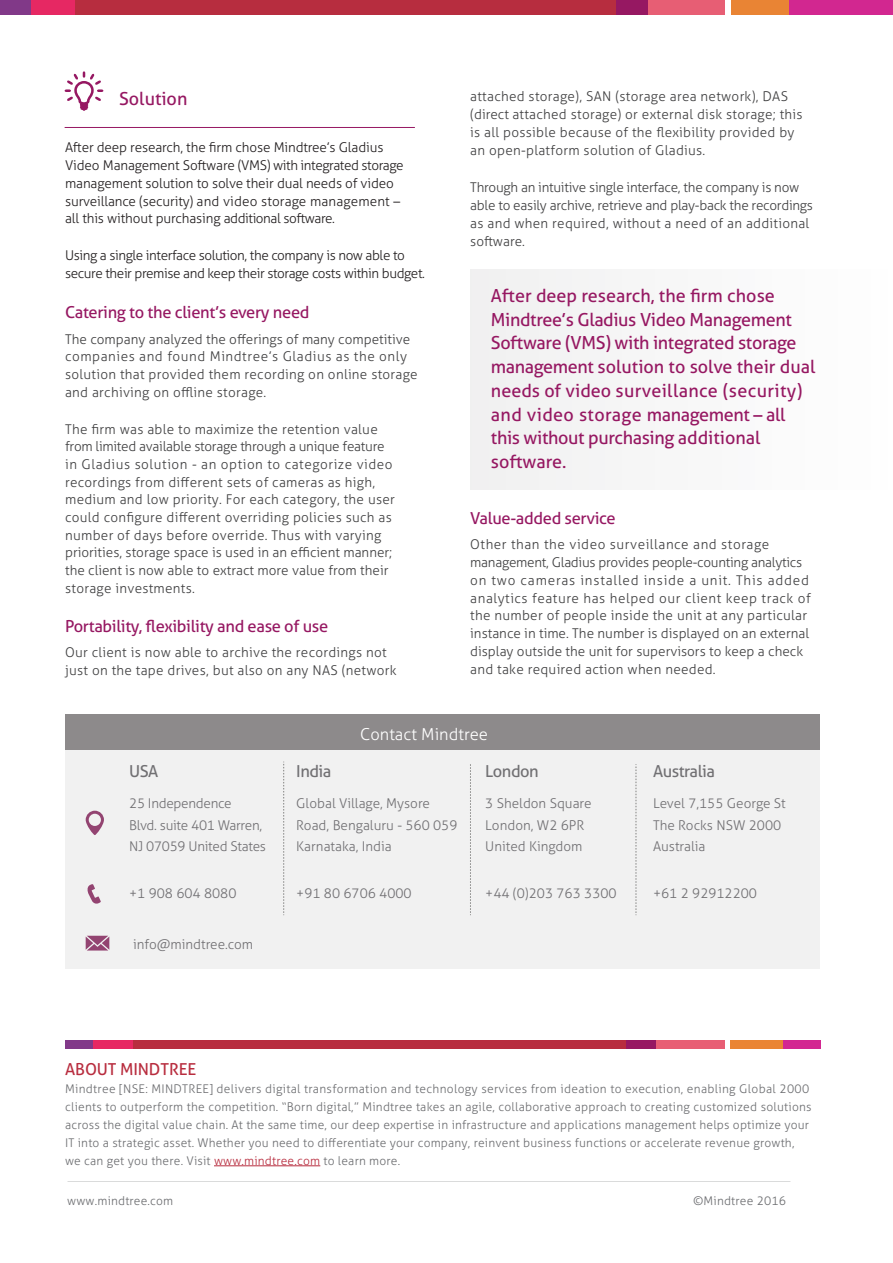
<style>
.page{position:relative;width:893px;height:1263px;background:#fff}
.page>*{position:absolute;margin:0;border:0;box-sizing:border-box;transform-origin:0 0}
.t1{font:18px/23.7px "Aller Typo";letter-spacing:-.015em;color:#961862}
.t2{font:16.5px "Aller Typo";letter-spacing:-.02em;color:#961862}
.t3{font:16.5px "Aller Typo";letter-spacing:-.03em;color:#717073}
.t4{font:300 16.5px "Aller Typo";color:#fff}
.t5{font:16.5px "Aller Typo";letter-spacing:-.005em;color:#b82d3f}
.t6{font:300 13.5px/17.7px "Aller Typo";letter-spacing:.02em;color:#404041}
.t7{font:300 13.5px/17.7px "Aller Typo";letter-spacing:-.01em;color:#231f20}
.t8{font:300 13.5px/21.5px "Aller Typo";color:#717073}
.t9{font:300 13.5px/17.9px "Aller Typo";letter-spacing:-.02em;color:#404041}
.t10{font:300 13.5px/17.7px "Aller Typo";letter-spacing:-.03em;color:#231f20}
.t11{font:300 13.5px/21.5px "Aller Typo";letter-spacing:-.02em;color:#717073}
.t12{font:300 12px/18px "Aller Typo";letter-spacing:.015em;color:#6d6e71}
.s1{color:#b82d3f}
</style>
<div class="page">
<div style="left:74px;top:0;width:543px;height:15px;background:#b72d3f"></div>
<div style="left:789px;top:0;width:104px;height:15px;background:#d22790"></div>
<div style="left:635px;top:0;width:89px;height:15px;background:#e75e74"></div>
<div style="left:616px;top:0;width:32px;height:15px;background:#961862"></div>
<div style="left:731px;top:0;width:58px;height:15px;background:#e98434"></div>
<div style="left:31px;top:0;width:44px;height:15px;background:#e62863"></div>
<div style="left:0;top:0;width:31px;height:15px;background:#813988"></div>
<div style="left:133px;top:1040px;width:493px;height:8px;background:#b82d3f"></div>
<div style="left:783px;top:1040px;width:37px;height:8px;background:#d32791"></div>
<div style="left:643px;top:1040px;width:81px;height:8px;background:#e85e74"></div>
<div style="left:626px;top:1040px;width:29px;height:8px;background:#971862"></div>
<div style="left:730px;top:1040px;width:53px;height:8px;background:#ea8534"></div>
<div style="left:93px;top:1040px;width:40px;height:8px;background:#e72863"></div>
<div style="left:65px;top:1040px;width:28px;height:8px;background:#823989"></div>
<hr style="left:214px;top:1165px;width:106px;height:1px;background:#b82d3f">
<hr style="left:65px;top:127px;width:350px;height:1px;background:#961862">
<div style="left:470px;top:269px;width:423px;height:221px;background:#f7f7f7"></div>
<div style="left:65px;top:715px;width:755px;height:36px;background:#8d8a8b"></div>
<div style="left:65px;top:751px;width:755px;height:218px;background:#f1f1f1"></div>
<svg style="left:86px;top:811px;width:18px;height:24px"></svg>
<svg style="left:88px;top:884px;width:13px;height:20px"></svg>
<svg style="left:86px;top:936px;width:23px;height:14px"></svg>
<svg style="left:283px;top:762px;width:1px;height:153px"></svg>
<svg style="left:470px;top:764px;width:1px;height:151px"></svg>
<svg style="left:636px;top:764px;width:1px;height:151px"></svg>
<svg style="left:65px;top:71px;width:38px;height:40px"></svg>
<h1 class="t1" style="left:119px;top:86px;width:70px">Solution</h1>
<p class="t7" style="left:65px;top:139px;width:340px">After deep research, the firm chose Mindtree’s Gladius Video Management Software (VMS) with integrated storage management solution to solve their dual needs of video surveillance (security) and video storage management – all this without purchasing additional software.</p>
<p class="t10" style="left:65px;top:247px;width:361px">Using a single interface solution, the company is now able to secure their premise and keep their storage costs within budget.</p>
<p class="t2" style="left:65px;top:302px;width:246px">Catering to the client’s every need</p>
<p class="t6" style="left:65px;top:330px;width:354px">The company analyzed the offerings of many competitive companies and found Mindtree’s Gladius as the only solution that provided them recording on online storage and archiving on offline storage.</p>
<p class="t6" style="left:65px;top:420px;width:331px">The firm was able to maximize the retention value from limited available storage through a unique feature in Gladius solution - an option to categorize video recordings from different sets of cameras as high, medium and low priority. For each category, the user could configure different overriding policies such as number of days before override. Thus with varying priorities, storage space is used in an efficient manner; the client is now able to extract more value from their storage investments.</p>
<p class="t2" style="left:65px;top:616px;width:265px">Portability, flexibility and ease of use</p>
<p class="t6" style="left:65px;top:643px;width:333px">Our client is now able to archive the recordings not just on the tape drives, but also on any NAS (network</p>
<p class="t6" style="left:470px;top:88px;width:334px">attached storage), SAN (storage area network), DAS (direct attached storage) or external disk storage; this is all possible because of the flexibility provided by an open-platform solution of Gladius.</p>
<p class="t9" style="left:470px;top:179px;width:344px">Through an intuitive single interface, the company is now able to easily archive, retrieve and play-back the recordings as and when required, without a need of an additional software.</p>
<p class="t1" style="left:491px;top:284px;width:326px">After deep research, the firm chose Mindtree’s Gladius Video Management Software (VMS) with integrated storage management solution to solve their dual needs of video surveillance (security) and video storage management – all this without purchasing additional software.</p>
<p class="t2" style="left:470px;top:508px;width:147px">Value-added service</p>
<p class="t6" style="left:470px;top:535px;width:342px">Other than the video surveillance and storage management, Gladius provides people-counting analytics on two cameras installed inside a unit. This added analytics feature has helped our client keep track of the number of people inside the unit at any particular instance in time. The number is displayed on an external display outside the unit for supervisors to keep a check and take required action when needed.</p>
<p class="t3" style="left:129px;top:761px;width:31px">USA</p>
<p class="t11" style="left:129px;top:793px;width:138px">25 Independence<br>Blvd. suite 401 Warren,<br>NJ 07059 United States</p>
<p class="t8" style="left:129px;top:882px;width:109px">+1 908 604 8080</p>
<p class="t8" style="left:133px;top:933px;width:121px">info@mindtree.com</p>
<p class="t4" style="left:360px;top:724px;width:129px">Contact Mindtree</p>
<p class="t3" style="left:296px;top:761px;width:37px">India</p>
<p class="t3" style="left:485px;top:761px;width:55px">London</p>
<p class="t3" style="left:653px;top:761px;width:63px">Australia</p>
<p class="t8" style="left:296px;top:793px;width:163px">Global Village, Mysore<br>Road, Bengaluru - 560 059<br>Karnataka, India</p>
<p class="t8" style="left:296px;top:882px;width:117px">+91 80 6706 4000</p>
<p class="t8" style="left:485px;top:793px;width:108px">3 Sheldon Square<br>London, W2 6PR<br>United Kingdom</p>
<p class="t8" style="left:485px;top:882px;width:133px">+44 (0)203 763 3300</p>
<p class="t8" style="left:653px;top:793px;width:134px">Level 7,155 George St<br>The Rocks NSW 2000<br>Australia</p>
<p class="t8" style="left:653px;top:882px;width:105px">+61 2 92912200</p>
<p class="t5" style="left:65px;top:1059px;width:133px">ABOUT MINDTREE</p>
<p class="t12" style="left:65px;top:1080px;width:748px">Mindtree [NSE: MINDTREE] delivers digital transformation and technology services from ideation to execution, enabling Global 2000 clients to outperform the competition. “Born digital,” Mindtree takes an agile, collaborative approach to creating customized solutions across the digital value chain. At the same time, our deep expertise in infrastructure and applications management helps optimize your IT into a strategic asset. Whether you need to differentiate your company, reinvent business functions or accelerate revenue growth, we can get you there. Visit <span class="s1">www.mindtree.com</span> to learn more.</p>
<p class="t12" style="left:67px;top:1192px;width:108px">www.mindtree.com</p>
<p class="t12" style="left:693px;top:1192px;width:94px">©Mindtree 2016</p>
</div>
